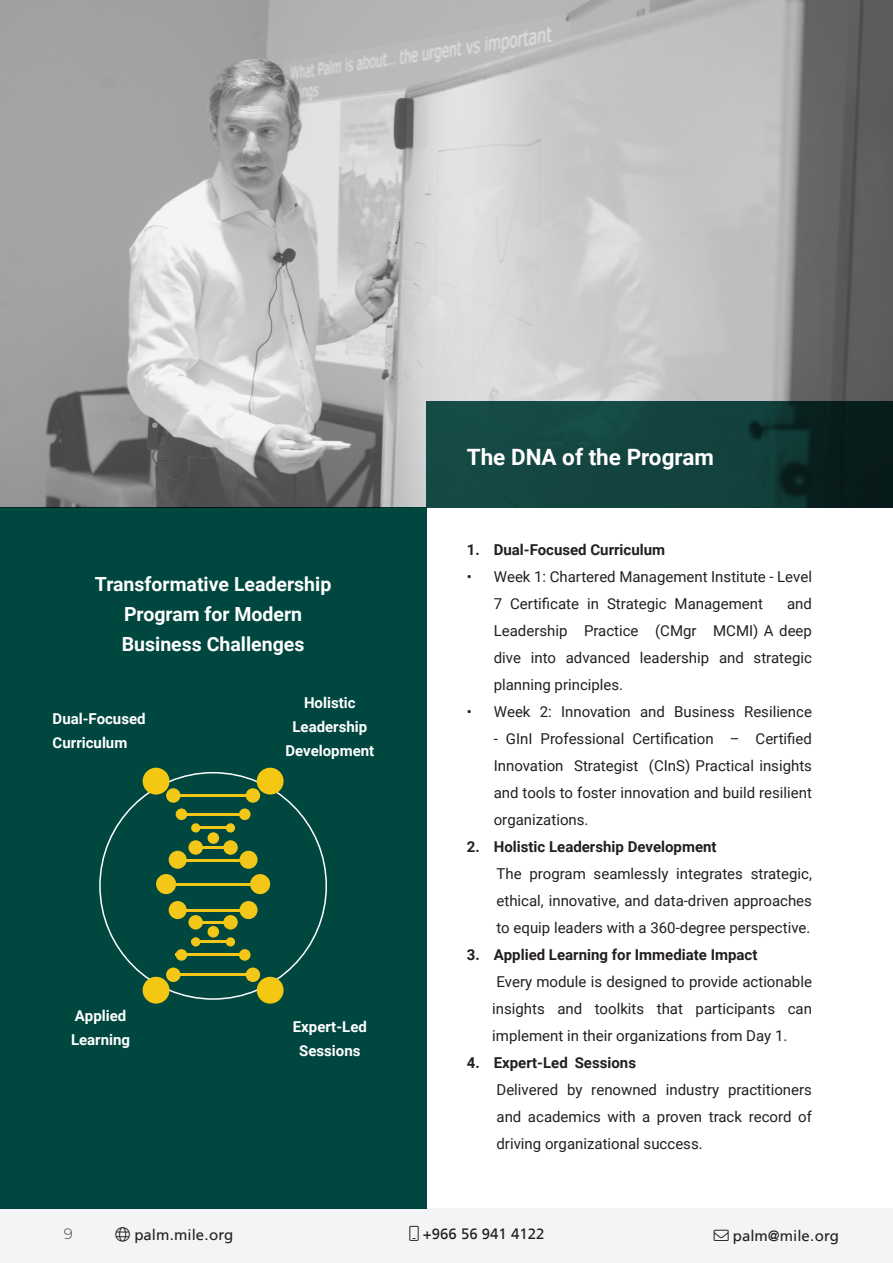
<style>
.page{position:relative;width:893px;height:1263px;background:#fff}
.page>*{position:absolute;margin:0;border:0;box-sizing:border-box;transform-origin:0 0}
._15pt_Align_Left{font:700 22.5px "Roboto";color:#fff}
._18pt_Align_Left{font:700 19.5px/30px "Roboto";color:#fff;text-align:center}
._10pt_Align_Left_Justify{font:15px/27px "Roboto";color:#231f20;text-align:justify}
.t1{font:700 15px "Roboto";color:#231f20}
._10pt_Align_Left___Bullets{font:700 15px/24px "Roboto";color:#fff}
.t2{font:15px "Frutiger LT Arabic 55 Roman";color:#231f20}
.t3{font:300 15px "Montserrat";color:#3e3e3f}
</style>
<div class="page">
<div style="left:0;top:1209px;width:893px;height:54px;background:#f3f4f5"></div>
<img style="left:0;top:0;width:893px;height:507px">
<svg style="left:426px;top:401px;width:467px;height:106px;background:#113c38"></svg>
<div style="left:0;top:507px;width:426px;height:702px;background:#004740"></div>
<hr style="left:196px;top:846px;width:36px;height:3px;background:#f2c717">
<hr style="left:176px;top:859px;width:74px;height:2px;background:#f2c717">
<hr style="left:172px;top:883px;width:81px;height:2px;background:#f2c717">
<hr style="left:176px;top:909px;width:74px;height:3px;background:#f2c717">
<hr style="left:191px;top:921px;width:42px;height:3px;background:#f2c717">
<hr style="left:196px;top:826px;width:34px;height:3px;background:#f2c717">
<hr style="left:179px;top:813px;width:68px;height:3px;background:#f2c717">
<hr style="left:172px;top:794px;width:81px;height:3px;background:#f2c717">
<hr style="left:191px;top:940px;width:42px;height:3px;background:#f2c717">
<hr style="left:176px;top:953px;width:74px;height:3px;background:#f2c717">
<hr style="left:172px;top:973px;width:81px;height:3px;background:#f2c717">
<div style="left:156px;top:874px;width:20px;height:20px;background:#f2c717;border-radius:50%"></div>
<div style="left:169px;top:851px;width:18px;height:18px;background:#f2c717;border-radius:50%"></div>
<div style="left:188px;top:840px;width:15px;height:15px;background:#f2c717;border-radius:50%"></div>
<div style="left:208px;top:832px;width:11px;height:12px;background:#f2c717;border-radius:50%"></div>
<div style="left:239px;top:808px;width:12px;height:12px;background:#f2c717;border-radius:50%"></div>
<div style="left:239px;top:949px;width:12px;height:12px;background:#f2c717;border-radius:50%"></div>
<div style="left:226px;top:823px;width:9px;height:9px;background:#f2c717;border-radius:50%"></div>
<div style="left:169px;top:901px;width:18px;height:18px;background:#f2c717;border-radius:50%"></div>
<div style="left:188px;top:915px;width:15px;height:14px;background:#f2c717;border-radius:50%"></div>
<div style="left:246px;top:788px;width:14px;height:15px;background:#f2c717;border-radius:50%"></div>
<div style="left:246px;top:967px;width:14px;height:15px;background:#f2c717;border-radius:50%"></div>
<div style="left:208px;top:926px;width:11px;height:11px;background:#f2c717;border-radius:50%"></div>
<div style="left:226px;top:937px;width:9px;height:9px;background:#f2c717;border-radius:50%"></div>
<div style="left:250px;top:874px;width:20px;height:20px;background:#f2c717;border-radius:50%"></div>
<div style="left:239px;top:851px;width:19px;height:18px;background:#f2c717;border-radius:50%"></div>
<div style="left:223px;top:840px;width:15px;height:15px;background:#f2c717;border-radius:50%"></div>
<div style="left:176px;top:808px;width:11px;height:12px;background:#f2c717;border-radius:50%"></div>
<div style="left:176px;top:949px;width:11px;height:12px;background:#f2c717;border-radius:50%"></div>
<div style="left:191px;top:823px;width:9px;height:9px;background:#f2c717;border-radius:50%"></div>
<div style="left:239px;top:901px;width:19px;height:18px;background:#f2c717;border-radius:50%"></div>
<div style="left:223px;top:915px;width:15px;height:14px;background:#f2c717;border-radius:50%"></div>
<div style="left:166px;top:788px;width:15px;height:15px;background:#f2c717;border-radius:50%"></div>
<div style="left:166px;top:967px;width:15px;height:15px;background:#f2c717;border-radius:50%"></div>
<div style="left:191px;top:937px;width:9px;height:9px;background:#f2c717;border-radius:50%"></div>
<div style="left:143px;top:768px;width:26px;height:26px;background:#f3c712;border-radius:50%"></div>
<div style="left:143px;top:977px;width:26px;height:27px;background:#f3c712;border-radius:50%"></div>
<div style="left:257px;top:768px;width:27px;height:26px;background:#f3c712;border-radius:50%"></div>
<div style="left:257px;top:977px;width:27px;height:27px;background:#f3c712;border-radius:50%"></div>
<p class="_18pt_Align_Left" style="left:95px;top:568px;width:238px">Transformative Leadership<br>Program for Modern<br>Business Challenges</p>
<p class="_10pt_Align_Left___Bullets" style="left:53px;top:706px;width:95px">Dual-Focused<br>Curriculum</p>
<p class="_10pt_Align_Left___Bullets" style="left:71px;top:1003px;width:61px">Applied<br>Learning</p>
<p class="_10pt_Align_Left___Bullets" style="left:285px;top:690px;width:90px;text-align:center">Holistic<br>Leadership<br>Development</p>
<p class="_10pt_Align_Left___Bullets" style="left:293px;top:1014px;width:76px;text-align:center">Expert-Led<br>Sessions</p>
<p class="_15pt_Align_Left" style="left:467px;top:441px;width:249px">The DNA of the Program</p>
<p class="t1" style="left:467px;top:539px;width:200px">1. Dual-Focused Curriculum</p>
<p class="_10pt_Align_Left_Justify" style="left:494px;top:563px;width:320px;text-indent:-27px">• Week 1: Chartered Management Institute - Level<br>7 Certificate in Strategic Management</p>
<p class="_10pt_Align_Left_Justify" style="left:494px;top:590px;width:320px;text-indent:293px">and Leadership Practice (CMgr MCMI) A deep dive into advanced leadership and strategic planning principles.</p>
<p class="_10pt_Align_Left_Justify" style="left:467px;top:698px;width:347px">• Week 2: Innovation and Business Resilience</p>
<p class="_10pt_Align_Left_Justify" style="left:494px;top:725px;width:320px">- GInI Professional Certification – Certified Innovation Strategist (CInS) Practical insights and tools to foster innovation and build resilient organizations.</p>
<p class="t1" style="left:467px;top:836px;width:251px">2. Holistic Leadership Development</p>
<p class="_10pt_Align_Left_Justify" style="left:496px;top:860px;width:317px">The program seamlessly integrates strategic, ethical, innovative, and data-driven approaches to equip leaders with a 360-degree perspective.</p>
<p class="t1" style="left:467px;top:944px;width:292px">3. Applied Learning for Immediate Impact</p>
<p class="_10pt_Align_Left_Justify" style="left:492px;top:968px;width:321px">Every module is designed to provide actionable insights and toolkits that participants can implement in their organizations from Day 1.</p>
<p class="t1" style="left:467px;top:1052px;width:171px">4. Expert-Led Sessions</p>
<p class="_10pt_Align_Left_Justify" style="left:496px;top:1076px;width:317px">Delivered by renowned industry practitioners and academics with a proven track record of driving organizational success.</p>
<p class="t3" style="left:64px;top:1224px;width:11px">9</p>
<p class="t2" style="left:134px;top:1223px;width:100px">palm.mile.org</p>
<p class="t2" style="left:423px;top:1222px;width:123px">+966 56 941 4122</p>
<p class="t2" style="left:714px;top:1224px;width:127px">→ palm@mile.org</p>
</div>
